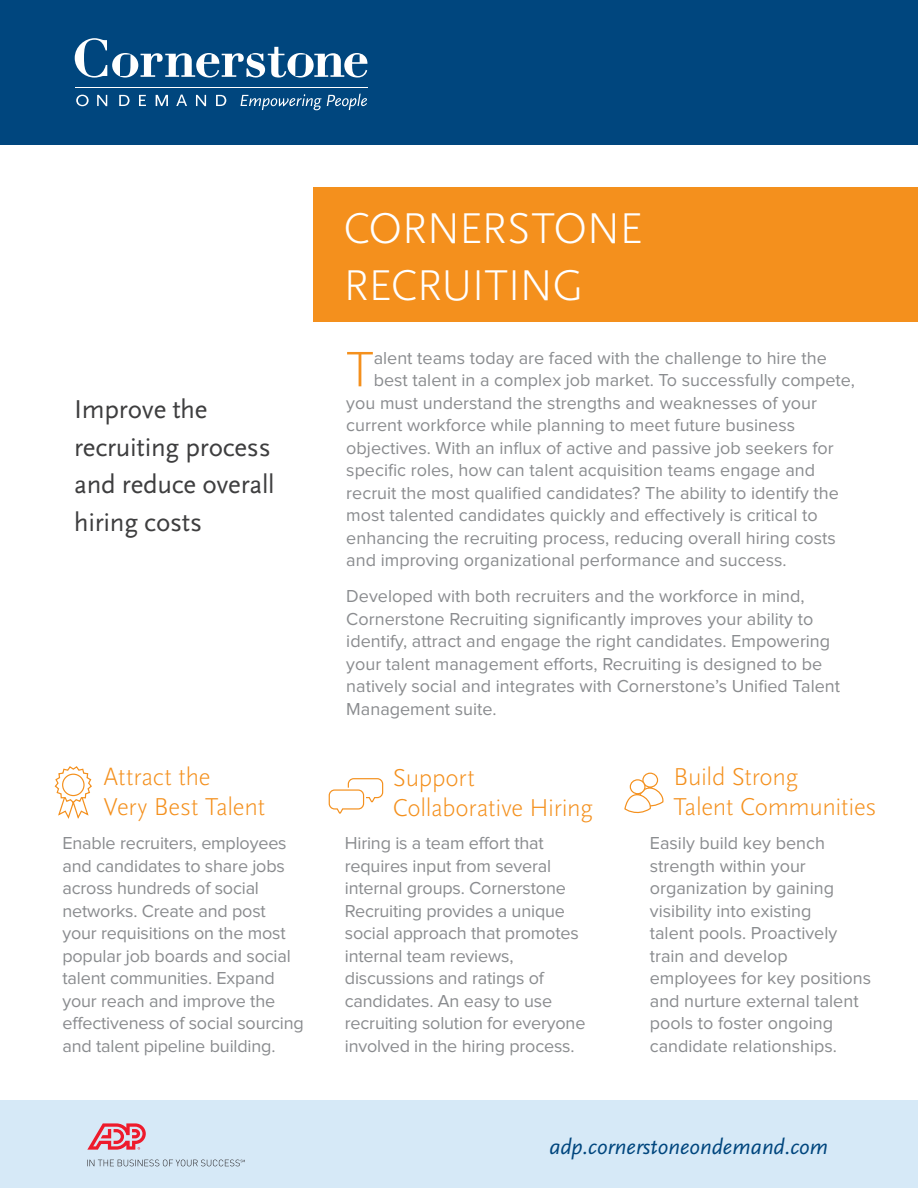
<style>
.page{position:relative;width:918px;height:1188px;background:#fff}
.page>*{position:absolute;margin:0;border:0;box-sizing:border-box;transform-origin:0 0}
.new_BODY_WITH_DROPCA{font:300 52.05px "Scala Sans OT";color:#f4901d}
.new_MAIN_TITLE{font:300 45px/57px "Scala Sans OT";letter-spacing:-.015em;color:#fff}
.new_CALLOUT_GRAY{font:27px/37.5px "Scala Sans OT";letter-spacing:-.01em;color:#3e3e3f}
.new_ICONS_SUBHEAD{font:300 25.5px/30px "Scala Sans OT";letter-spacing:-.01em;color:#f4901d}
.FRONT_FOOTER_URL{font:italic 22.5px "Scala Sans OT";color:#00467e}
.new_BODY{font:18px/22.5px "Proxima Nova";letter-spacing:-.005em;color:#8a8c8f}
.new_BODY_WITH_DROPCA-2{font:18px "Proxima Nova";color:#8a8c8f}
</style>
<div class="page">
<div style="left:314px;top:187px;width:604px;height:135px;background:#f4901d"></div>
<div style="left:0;top:1101px;width:918px;height:87px;background:#d6e9f7"></div>
<div style="left:0;top:0;width:918px;height:144px;background:#00467e"></div>
<svg style="left:75px;top:38px;width:292px;height:40px"></svg>
<hr style="left:75px;top:87px;width:292px;height:1px;background:#fff">
<svg style="left:76px;top:95px;width:13px;height:11px"></svg>
<svg style="left:119px;top:95px;width:11px;height:11px"></svg>
<svg style="left:139px;top:95px;width:7px;height:11px"></svg>
<svg style="left:176px;top:95px;width:11px;height:11px"></svg>
<svg style="left:216px;top:95px;width:10px;height:11px"></svg>
<svg style="left:97px;top:95px;width:10px;height:11px"></svg>
<svg style="left:156px;top:95px;width:12px;height:11px"></svg>
<svg style="left:196px;top:95px;width:10px;height:11px"></svg>
<svg style="left:241px;top:94px;width:126px;height:16px"></svg>
<svg style="left:54px;top:766px;width:38px;height:53px"></svg>
<div style="left:62px;top:774px;width:23px;height:22px;border:1px solid #f4901d;border-radius:50%"></div>
<svg style="left:328px;top:778px;width:56px;height:36px"></svg>
<svg style="left:624px;top:772px;width:40px;height:42px"></svg>
<svg style="left:87px;top:1160px;width:158px;height:6px"></svg>
<svg style="left:87px;top:1123px;width:59px;height:27px"></svg>
<p class="new_CALLOUT_GRAY" style="left:74px;top:391px;width:202px">Improve the recruiting process and reduce overall hiring costs</p>
<p class="new_MAIN_TITLE" style="left:344px;top:201px;width:301px">CORNERSTONE<br>RECRUITING</p>
<p class="new_BODY_WITH_DROPCA" style="left:346px;top:341px;width:29px">T</p>
<p class="new_BODY_WITH_DROPCA-2" style="left:374px;top:350px;width:455px">alent teams today are faced with the challenge to hire the</p>
<p class="new_BODY_WITH_DROPCA-2" style="left:374px;top:372px;width:483px">best talent in a complex job market. To successfully compete,</p>
<p class="new_BODY_WITH_DROPCA-2" style="left:346px;top:395px;width:472px">you must understand the strengths and weaknesses of your</p>
<p class="new_BODY_WITH_DROPCA-2" style="left:346px;top:417px;width:450px">current workforce while planning to meet future business</p>
<p class="new_BODY_WITH_DROPCA-2" style="left:346px;top:440px;width:489px">objectives. With an influx of active and passive job seekers for</p>
<p class="new_BODY_WITH_DROPCA-2" style="left:346px;top:462px;width:470px">specific roles, how can talent acquisition teams engage and</p>
<p class="new_BODY_WITH_DROPCA-2" style="left:346px;top:485px;width:494px">recruit the most qualified candidates? The ability to identify the</p>
<p class="new_BODY_WITH_DROPCA-2" style="left:346px;top:507px;width:473px">most talented candidates quickly and effectively is critical to</p>
<p class="new_BODY_WITH_DROPCA-2" style="left:346px;top:530px;width:491px">enhancing the recruiting process, reducing overall hiring costs</p>
<p class="new_BODY_WITH_DROPCA-2" style="left:346px;top:552px;width:442px">and improving organizational performance and success.</p>
<p class="new_BODY" style="left:346px;top:586px;width:495px">Developed with both recruiters and the workforce in mind, Cornerstone Recruiting significantly improves your ability to identify, attract and engage the right candidates. Empowering your talent management efforts, Recruiting is designed to be natively social and integrates with Cornerstone’s Unified Talent Management suite.</p>
<p class="new_ICONS_SUBHEAD" style="left:104px;top:762px;width:163px">Attract the<br>Very Best Talent</p>
<p class="new_ICONS_SUBHEAD" style="left:393px;top:764px;width:202px">Support<br>Collaborative Hiring</p>
<p class="new_ICONS_SUBHEAD" style="left:674px;top:762px;width:204px">Build Strong<br>Talent Communities</p>
<p class="new_BODY" style="left:62px;top:833px;width:243px">Enable recruiters, employees and candidates to share jobs across hundreds of social networks. Create and post your requisitions on the most popular job boards and social talent communities. Expand your reach and improve the effectiveness of social sourcing and talent pipeline building.</p>
<p class="new_BODY" style="left:345px;top:833px;width:242px">Hiring is a team effort that requires input from several internal groups. Cornerstone<br>Recruiting provides a unique social approach that promotes internal team reviews, discussions and ratings of candidates. An easy to use recruiting solution for everyone involved in the hiring process.</p>
<p class="new_BODY" style="left:650px;top:833px;width:223px">Easily build key bench strength within your organization by gaining visibility into existing<br>talent pools. Proactively train and develop employees for key positions and nurture external talent pools to foster ongoing candidate relationships.</p>
<p class="FRONT_FOOTER_URL" style="left:549px;top:1135px;width:281px">adp.cornerstoneondemand.com</p>
</div>
